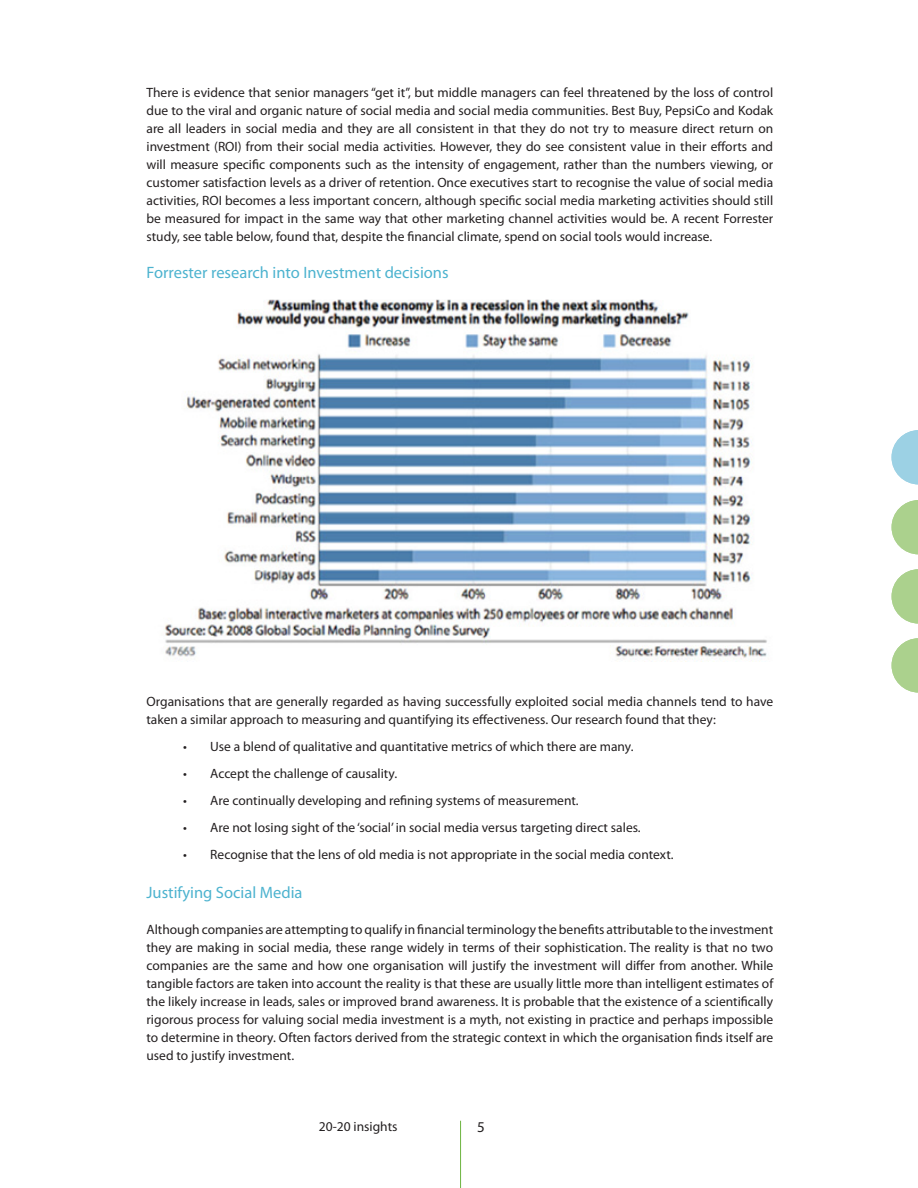
<style>
.page{position:relative;width:918px;height:1188px;background:#fff}
.page>*{position:absolute;margin:0;border:0;box-sizing:border-box;transform-origin:0 0}
.t1{font:16.5px "Myriad Pro";color:#4db3cf}
.t2{font:15px "Myriad Pro";color:#231f20}
.t3{font:13.5px/18px "Myriad Pro";color:#231f20;text-align:justify}
</style>
<div class="page">
<svg style="left:891px;top:430px;width:27px;height:54px"></svg>
<svg style="left:892px;top:500px;width:26px;height:54px"></svg>
<svg style="left:892px;top:569px;width:26px;height:55px"></svg>
<svg style="left:892px;top:638px;width:26px;height:55px"></svg>
<hr style="left:460px;top:1121px;width:1px;height:67px;background:#6cb43f">
<img style="left:164px;top:300px;width:603px;height:360px">
<p class="t3" style="left:147px;top:83px;width:628px">There is evidence that senior managers “get it”, but middle managers can feel threatened by the loss of control due to the viral and organic nature of social media and social media communities. Best Buy, PepsiCo and Kodak are all leaders in social media and they are all consistent in that they do not try to measure direct return on investment (ROI) from their social media activities. However, they do see consistent value in their efforts and will measure specific components such as the intensity of engagement, rather than the numbers viewing, or customer satisfaction levels as a driver of retention. Once executives start to recognise the value of social media activities, ROI becomes a less important concern, although specific social media marketing activities should still be measured for impact in the same way that other marketing channel activities would be. A recent Forrester study, see table below, found that, despite the financial climate, spend on social tools would increase.</p>
<p class="t1" style="left:147px;top:263px;width:304px">Forrester research into Investment decisions</p>
<p class="t3" style="left:147px;top:692px;width:628px">Organisations that are generally regarded as having successfully exploited social media channels tend to have taken a similar approach to measuring and quantifying its effectiveness. Our research found that they:</p>
<p class="t3" style="left:183px;top:737px;width:452px">• Use a blend of qualitative and quantitative metrics of which there are many.</p>
<p class="t3" style="left:183px;top:764px;width:215px">• Accept the challenge of causality.</p>
<p class="t3" style="left:183px;top:791px;width:397px">• Are continually developing and refining systems of measurement.</p>
<p class="t3" style="left:183px;top:818px;width:459px">• Are not losing sight of the ‘social’ in social media versus targeting direct sales.</p>
<p class="t3" style="left:183px;top:845px;width:492px">• Recognise that the lens of old media is not appropriate in the social media context.</p>
<p class="t1" style="left:147px;top:882px;width:158px">Justifying Social Media</p>
<p class="t3" style="left:147px;top:920px;width:628px">Although companies are attempting to qualify in financial terminology the benefits attributable to the investment they are making in social media, these range widely in terms of their sophistication. The reality is that no two companies are the same and how one organisation will justify the investment will differ from another. While tangible factors are taken into account the reality is that these are usually little more than intelligent estimates of the likely increase in leads, sales or improved brand awareness. It is probable that the existence of a scientifically rigorous process for valuing social media investment is a myth, not existing in practice and perhaps impossible to determine in theory. Often factors derived from the strategic context in which the organisation finds itself are used to justify investment.</p>
<p class="t3" style="left:319px;top:1117px;width:80px">20-20 insights</p>
<p class="t2" style="left:477px;top:1118px;width:9px">5</p>
</div>
